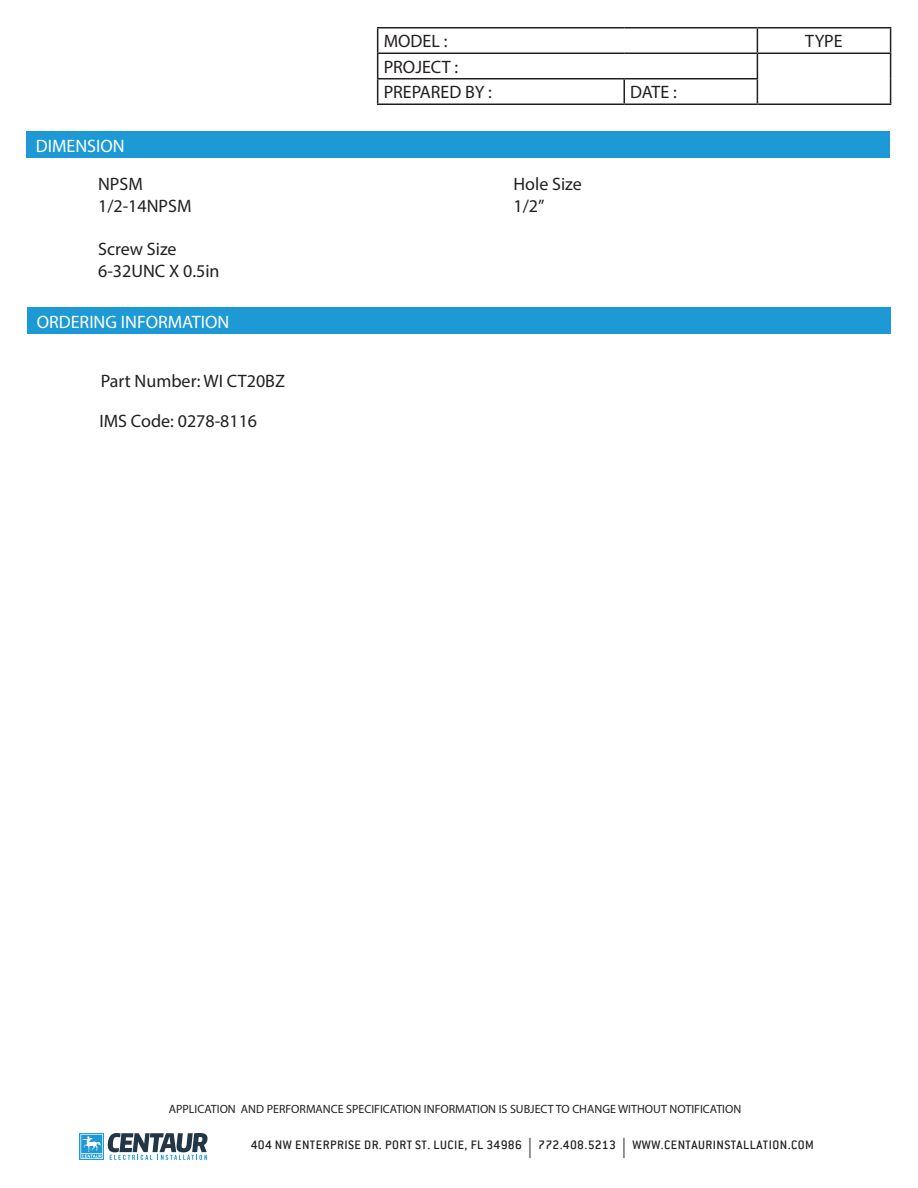
<style>
.page{position:relative;width:918px;height:1188px;background:#fff}
.page>*{position:absolute;margin:0;border:0;box-sizing:border-box;transform-origin:0 0}
.t1{font:18px/21.6px "Myriad Pro";color:#231f20}
.t2{font:18px "Myriad Pro";color:#fff}
.t3{font:500 13.5px "Conduit ITC";letter-spacing:.035em;color:#231f20}
.t4{font:12px "Myriad Pro";color:#231f20}
.s1{font-family:"Myriad Pro";font-weight:400;font-size:20.25px}
</style>
<div class="page">
<svg style="left:80px;top:1133px;width:128px;height:27px"></svg>
<hr style="left:377px;top:27px;width:247px;height:1px;background:#231f20">
<hr style="left:624px;top:27px;width:133px;height:1px;background:#231f20">
<hr style="left:757px;top:27px;width:134px;height:1px;background:#231f20">
<hr style="left:377px;top:52px;width:247px;height:2px;background:#231f20">
<hr style="left:624px;top:52px;width:133px;height:2px;background:#231f20">
<hr style="left:757px;top:52px;width:134px;height:2px;background:#231f20">
<hr style="left:377px;top:78px;width:247px;height:2px;background:#231f20">
<svg style="left:377px;top:28px;width:1px;height:76px"></svg>
<hr style="left:624px;top:78px;width:134px;height:2px;background:#231f20">
<hr style="left:623px;top:80px;width:2px;height:24px;background:#231f20">
<svg style="left:757px;top:28px;width:1px;height:76px"></svg>
<svg style="left:890px;top:28px;width:1px;height:76px"></svg>
<hr style="left:377px;top:104px;width:247px;height:1px;background:#231f20">
<hr style="left:624px;top:104px;width:133px;height:1px;background:#231f20">
<hr style="left:757px;top:104px;width:134px;height:1px;background:#231f20">
<div style="left:27px;top:307px;width:864px;height:27px;background:#1d99d6"></div>
<div style="left:26px;top:132px;width:864px;height:26px;background:#1d99d6"></div>
<p class="t2" style="left:36px;top:135px;width:90px">DIMENSION</p>
<p class="t1" style="left:98px;top:173px;width:95px">NPSM<br>1/2-14NPSM</p>
<p class="t1" style="left:98px;top:238px;width:123px">Screw Size<br>6-32UNC X 0.5in</p>
<p class="t2" style="left:37px;top:310px;width:194px">ORDERING INFORMATION</p>
<p class="t1" style="left:101px;top:369px;width:186px">Part Number: WI CT20BZ</p>
<p class="t1" style="left:100px;top:410px;width:159px">IMS Code: 0278-8116</p>
<p class="t1" style="left:384px;top:30px;width:65px">MODEL :</p>
<p class="t1" style="left:805px;top:30px;width:39px">TYPE</p>
<p class="t1" style="left:384px;top:54px;width:110px;line-height:25.5px">PROJECT :<br>PREPARED BY :</p>
<p class="t1" style="left:630px;top:81px;width:48px">DATE :</p>
<p class="t1" style="left:514px;top:173px;width:70px">Hole Size<br>1/2”</p>
<p class="t4" style="left:169px;top:1101px;width:574px">APPLICATION AND PERFORMANCE SPECIFICATION INFORMATION IS SUBJECT TO CHANGE WITHOUT NOTIFICATION</p>
<p class="t3" style="left:251px;top:1137px;width:565px">404 NW ENTERPRISE DR. PORT ST. LUCIE, FL 34986 <span class="s1">|</span> 772.408.5213 <span class="s1">|</span> WWW.CENTAURINSTALLATION.COM</p>
</div>
